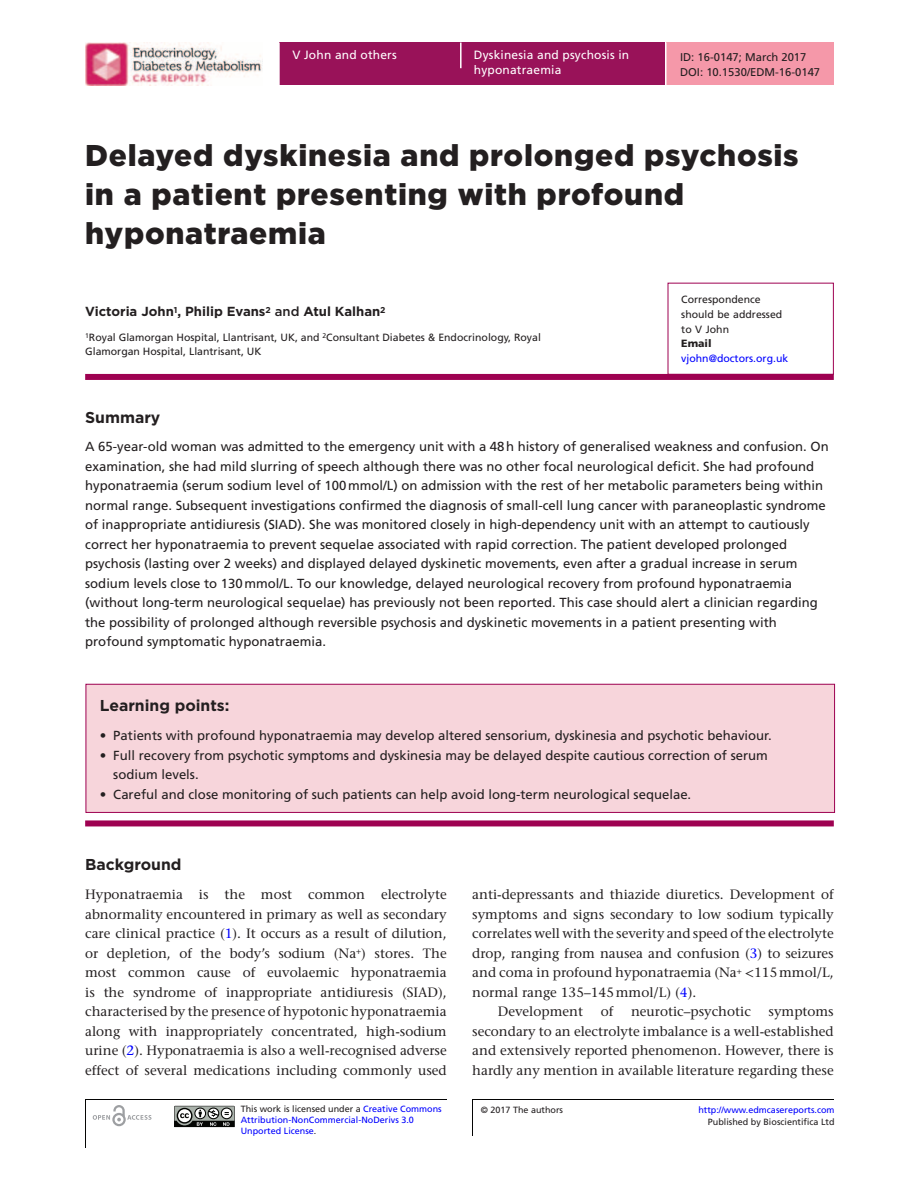
<style>
.page{position:relative;width:919px;height:1187px;background:#fff}
.page>*{position:absolute;margin:0;border:0;box-sizing:border-box;transform-origin:0 0}
.t1{font:900 30px/39px "Gotham";letter-spacing:.025em;color:#231f20}
.t2{font:700 15.75px "Gotham";color:#231f20}
.t3{font:500 13.5px/19.5px "Stone Serif Std";color:#231f20;text-align:justify}
.t4{font:13.2px/19.5px "Frutiger LT Std";color:#231f20}
.t5{font:700 13.2px "Gotham";color:#231f20}
.t6{font:12px/14.7px "Frutiger LT Std";letter-spacing:.015em;color:#fff}
.t7{font:11.25px/14.2px "Frutiger LT Std";color:#231f20}
.t8{font:10.5px/14.7px "Frutiger LT Std";color:#231f20}
.t9{font:10.5px "Frutiger LT Std";color:#00f}
.t10{font:900 10.5px "Frutiger LT Std";color:#231f20}
.t11{font:9px/10.9px "Frutiger LT Std";color:#00f}
.t12{font:9px "Frutiger LT Std";color:#231f20}
.s1{font-weight:500}
.s2{color:#00f}
.s3{font-family:"STIX General";font-weight:400}
.s4{color:#231f20}
</style>
<div class="page">
<div style="left:280px;top:43px;width:385px;height:42px;background:#991259"></div>
<div style="left:666px;top:43px;width:167px;height:42px;background:#f598a9"></div>
<svg style="left:460px;top:43px;width:1px;height:25px"></svg>
<img style="left:85px;top:43px;width:178px;height:42px">
<hr style="left:85px;top:1099px;width:1px;height:48px;background:#040503">
<hr style="left:472px;top:1099px;width:1px;height:36px;background:#050504">
<hr style="left:85px;top:1098px;width:361px;height:1px;background:#050504">
<hr style="left:472px;top:1099px;width:361px;height:1px;background:#050504">
<svg style="left:174px;top:1105px;width:61px;height:23px"></svg>
<svg style="left:93px;top:1105px;width:58px;height:21px"></svg>
<div style="left:85px;top:374px;width:748px;height:6px;background:#9e0151"></div>
<div style="left:85px;top:820px;width:748px;height:6px;background:#9e0151"></div>
<div style="left:86px;top:684px;width:748px;height:128px;background:#f7d5db"></div>
<div style="left:86px;top:683px;width:748px;height:129px;border:1px solid #9e0151"></div>
<p class="t6" style="left:292px;top:48px;width:106px">V John and others</p>
<p class="t6" style="left:474px;top:48px;width:157px">Dyskinesia and psychosis in hyponatraemia</p>
<p class="t7" style="left:680px;top:50px;width:142px">ID: 16-0147; March 2017<br>DOI: 10.1530/EDM-16-0147</p>
<h1 class="t1" style="left:85px;top:135px;width:715px">Delayed dyskinesia and prolonged psychosis in a patient presenting with profound hyponatraemia</h1>
<p class="t5" style="left:85px;top:303px;width:302px">Victoria John<sup>1</sup>, Philip Evans<sup>2</sup> <span class="s1">and</span> Atul Kalhan<sup>2</sup></p>
<p class="t8" style="left:85px;top:329px;width:457px"><sup>1</sup>Royal Glamorgan Hospital, Llantrisant, UK, and <sup>2</sup>Consultant Diabetes &amp; Endocrinology, Royal<br>Glamorgan Hospital, Llantrisant, UK</p>
<p class="t8" style="left:681px;top:292px;width:102px">Correspondence should be addressed to V John</p>
<p class="t10" style="left:681px;top:337px;width:32px">Email</p>
<p class="t9" style="left:681px;top:352px;width:108px">vjohn@doctors.org.uk</p>
<p class="t2" style="left:85px;top:406px;width:77px">Summary</p>
<p class="t4" style="left:85px;top:437px;width:745px">A 65-year-old woman was admitted to the emergency unit with a 48h history of generalised weakness and confusion. On examination, she had mild slurring of speech although there was no other focal neurological deficit. She had profound hyponatraemia (serum sodium level of 100mmol/L) on admission with the rest of her metabolic parameters being within normal range. Subsequent investigations confirmed the diagnosis of small-cell lung cancer with paraneoplastic syndrome of inappropriate antidiuresis (SIAD). She was monitored closely in high-dependency unit with an attempt to cautiously correct her hyponatraemia to prevent sequelae associated with rapid correction. The patient developed prolonged psychosis (lasting over 2 weeks) and displayed delayed dyskinetic movements, even after a gradual increase in serum sodium levels close to 130mmol/L. To our knowledge, delayed neurological recovery from profound hyponatraemia (without long-term neurological sequelae) has previously not been reported. This case should alert a clinician regarding the possibility of prolonged although reversible psychosis and dyskinetic movements in a patient presenting with profound symptomatic hyponatraemia.</p>
<p class="t2" style="left:100px;top:694px;width:131px">Learning points:</p>
<p class="t4" style="left:100px;top:725px;width:673px">• Patients with profound hyponatraemia may develop altered sensorium, dyskinesia and psychotic behaviour.</p>
<p class="t4" style="left:113px;top:745px;width:656px;text-indent:-14px">• Full recovery from psychotic symptoms and dyskinesia may be delayed despite cautious correction of serum sodium levels.</p>
<p class="t4" style="left:100px;top:784px;width:593px">• Careful and close monitoring of such patients can help avoid long-term neurological sequelae.</p>
<p class="t2" style="left:85px;top:853px;width:98px">Background</p>
<p class="t3" style="left:85px;top:884px;width:363px">Hyponatraemia is the most common electrolyte abnormality encountered in primary as well as secondary care clinical practice (<span class="s2">1</span>). It occurs as a result of dilution, or depletion, of the body’s sodium (Na<sup>+</sup>) stores. The most common cause of euvolaemic hyponatraemia is the syndrome of inappropriate antidiuresis (SIAD), characterised by the presence of hypotonic hyponatraemia along with inappropriately concentrated, high-sodium urine (<span class="s2">2</span>). Hyponatraemia is also a well-recognised adverse effect of several medications including commonly used</p>
<p class="t3" style="left:472px;top:884px;width:363px">anti-depressants and thiazide diuretics. Development of</p>
<p class="t3" style="left:472px;top:904px;width:363px">symptoms and signs secondary to low sodium typically</p>
<p class="t3" style="left:472px;top:923px;width:363px">correlates well with the severity and speed of the electrolyte</p>
<p class="t3" style="left:472px;top:943px;width:363px">drop, ranging from nausea and confusion (<span class="s2">3</span>) to seizures</p>
<p class="t3" style="left:472px;top:962px;width:363px">and coma in profound hyponatraemia (Na<sup>+</sup> <span class="s3">&lt;</span>115mmol/L,</p>
<p class="t3" style="left:472px;top:982px;width:225px">normal range 135–145mmol/L) (<span class="s2">4</span>).</p>
<p class="t3" style="left:497px;top:1001px;width:87px">Development</p>
<p class="t3" style="left:600px;top:1001px;width:14px">of</p>
<p class="t3" style="left:631px;top:1001px;width:121px">neurotic–psychotic</p>
<p class="t3" style="left:472px;top:1001px;width:363px;text-indent:296px">symptoms secondary to an electrolyte imbalance is a well-established and extensively reported phenomenon. However, there is hardly any mention in available literature regarding these</p>
<p class="t11" style="left:241px;top:1103px;width:202px"><span class="s4">This work is licensed under a</span> Creative Commons<br>Attribution-NonCommercial-NoDerivs 3.0<br>Unported License<span class="s4">.</span></p>
<p class="t12" style="left:481px;top:1104px;width:84px">© 2017 The authors</p>
<p class="t11" style="left:698px;top:1104px;width:138px">http://www.edmcasereports.com</p>
<p class="t12" style="left:708px;top:1116px;width:128px">Published by Bioscientifica Ltd</p>
</div>
